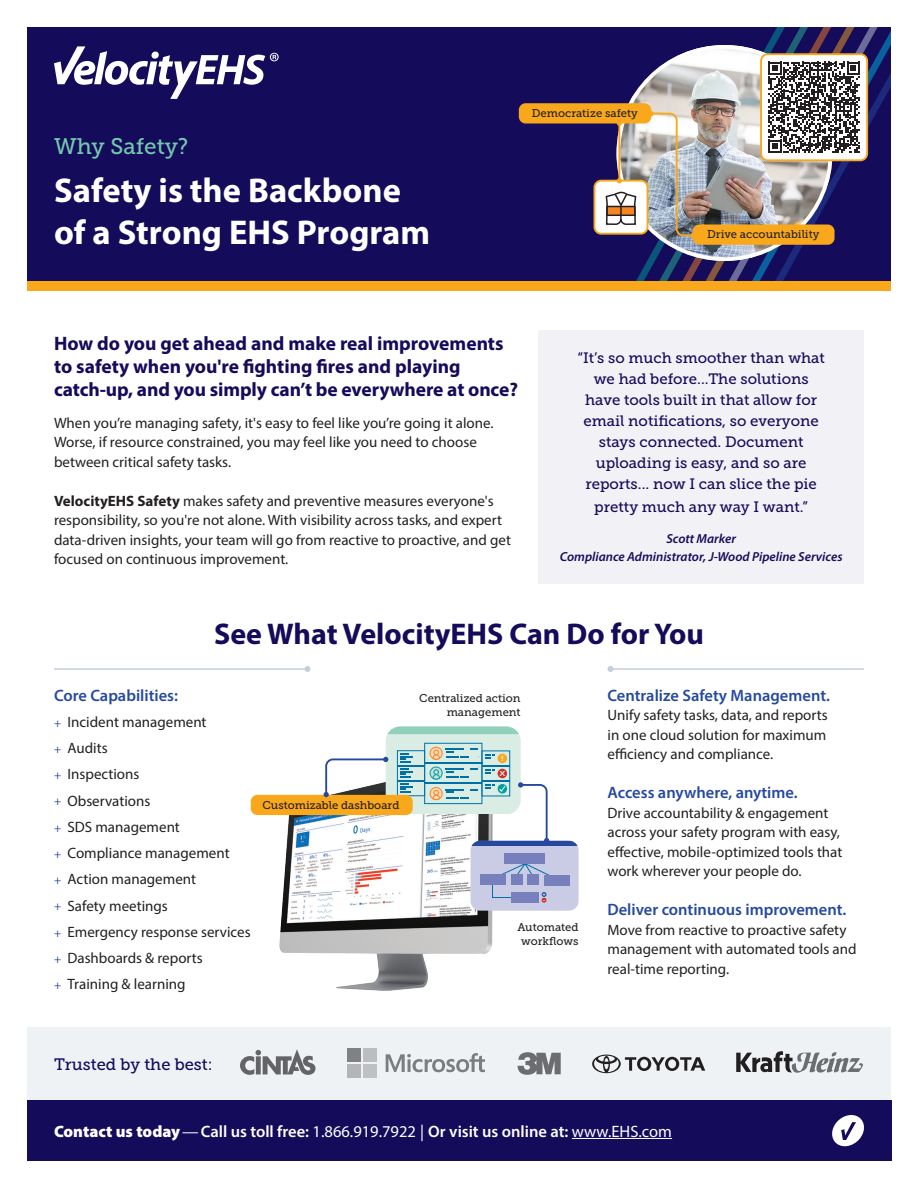
<style>
.page{position:relative;width:918px;height:1188px;background:#fff}
.page>*{position:absolute;margin:0;border:0;box-sizing:border-box;transform-origin:0 0}
.MASTHEAD__Title_23_Auto{font:700 34.5px/41.4px "Myriad Pro";color:#fff}
.BODY__Header_20_Auto_Text_Only__No_Masth{font:700 30px "Myriad Pro";color:#150b5b}
.MASTHEAD__Eyebrow_15_18{font:22.5px "Museo Slab 500";color:#73c8ac}
.BODY__Bold_Header_13_Auto{font:700 19.5px/23.4px "Myriad Pro";color:#150b5b}
.BODY___Subheader_11_11_Purple{font:600 16.5px "Myriad Pro";color:#26499f}
.FRONT_FOOTER__CTA{font:600 16.5px "Myriad Pro";color:#fff}
.CALLOUT__Header_11_15_Indigo{font:16.5px "Museo Slab 500";color:#150b5b}
.BODY____Text_10_13_5{font:15px/19.5px "Myriad Pro";color:#231f20}
.CALLOUT__Header_11_15_Indigo-2{font:15px/21px "Museo Slab 500";color:#150b5b;text-align:center}
.CALLOUT__Author_Type-Italic_10_13{font:italic 600 13.2px "Myriad Pro";color:#150b5b}
.LABELS__Graphic_Descriptions_7_5_Auto{font:11.25px/13.5px "Museo Slab 500";color:#231f20;text-align:right}
.t1{font:500 8.4px/15.3px "Baloo Bhai 2";color:#eef8f4;scale:1.19 1}
.t2{font:700 5.55px/5.6px "Myriad Pro";color:#fff}
.s1{font-weight:700}
.s2{font-size:12px;color:#26499f}
.s3{font-weight:900}
.s4{font-weight:400}
</style>
<div class="page">
<div style="left:27px;top:27px;width:864px;height:264px;background:#150b5b"></div>
<svg style="left:54px;top:46px;width:225px;height:53px"></svg>
<div style="left:27px;top:282px;width:864px;height:9px;background:#f9a71b"></div>
<div style="left:519px;top:103px;width:132px;height:20px;background:#f9a71b;border-radius:7px"></div>
<div style="left:594px;top:181px;width:54px;height:53px;background:#fff;border-radius:7px"></div>
<div style="left:594px;top:180px;width:54px;height:55px;border:2px solid #f9a71b;border-radius:7px"></div>
<div style="left:538px;top:330px;width:326px;height:254px;background:#f2f1f6"></div>
<div style="left:28px;top:1100px;width:864px;height:61px;background:#150b5b"></div>
<svg style="left:832px;top:1115px;width:32px;height:31px"></svg>
<hr style="left:572px;top:1138px;width:100px;height:1px;background:#fff">
<img style="left:270px;top:749px;width:223px;height:242px">
<div style="left:386px;top:726px;width:135px;height:88px;background:#d9ede5;border-radius:14px"></div>
<svg style="left:387px;top:726px;width:132px;height:8px"></svg>
<div style="left:397px;top:750px;width:28px;height:46px;border:1px solid #0071a6"></div>
<div style="left:481px;top:750px;width:29px;height:46px;border:1px solid #0071a6"></div>
<div style="left:424px;top:743px;width:58px;height:61px;border:1px solid #0071a6"></div>
<hr style="left:425px;top:762px;width:58px;height:2px;background:#0071a6">
<hr style="left:424px;top:783px;width:58px;height:1px;background:#0071a6">
<svg style="left:397px;top:753px;width:28px;height:39px"></svg>
<div style="left:498px;top:754px;width:9px;height:9px;background:#f9a71b;border-radius:50%"></div>
<svg style="left:430px;top:747px;width:12px;height:12px"></svg>
<div style="left:430px;top:747px;width:12px;height:13px;border:1px solid #f58520;border-radius:50%"></div>
<svg style="left:433px;top:750px;width:7px;height:10px"></svg>
<svg style="left:446px;top:749px;width:31px;height:9px"></svg>
<svg style="left:485px;top:754px;width:10px;height:4px"></svg>
<div style="left:430px;top:767px;width:12px;height:12px;border:1px solid #00a09e;border-radius:50%"></div>
<svg style="left:433px;top:769px;width:7px;height:11px"></svg>
<svg style="left:430px;top:788px;width:12px;height:12px"></svg>
<div style="left:430px;top:787px;width:12px;height:13px;border:1px solid #f58520;border-radius:50%"></div>
<svg style="left:433px;top:790px;width:7px;height:10px"></svg>
<div style="left:471px;top:841px;width:108px;height:70px;background:#cacbe5;border-radius:10px"></div>
<div style="left:505px;top:853px;width:40px;height:11px;background:#787fbd"></div>
<div style="left:544px;top:875px;width:26px;height:10px;background:#787fbd"></div>
<div style="left:480px;top:875px;width:26px;height:10px;background:#787fbd"></div>
<svg style="left:492px;top:863px;width:59px;height:40px"></svg>
<div style="left:511px;top:892px;width:28px;height:11px;background:#787fbd"></div>
<div style="left:251px;top:795px;width:162px;height:20px;background:#f9a71b;border-radius:7px"></div>
<svg style="left:324px;top:757px;width:64px;height:40px"></svg>
<svg style="left:446px;top:765px;width:131px;height:81px"></svg>
<img style="left:605px;top:27px;width:286px;height:255px">
<hr style="left:54px;top:668px;width:254px;height:2px;background:#c5ceda">
<svg style="left:305px;top:666px;width:5px;height:6px"></svg>
<hr style="left:610px;top:668px;width:254px;height:2px;background:#c5ceda">
<svg style="left:608px;top:666px;width:5px;height:6px"></svg>
<div style="left:27px;top:1027px;width:864px;height:73px;background:#eef2f5"></div>
<svg style="left:240px;top:1049px;width:75px;height:26px"></svg>
<svg style="left:386px;top:1053px;width:99px;height:19px"></svg>
<div style="left:347px;top:1049px;width:14px;height:13px;background:#7f8184"></div>
<div style="left:363px;top:1049px;width:14px;height:13px;background:#bcbdc0"></div>
<div style="left:347px;top:1064px;width:14px;height:14px;background:#b4b5b8"></div>
<div style="left:363px;top:1064px;width:14px;height:14px;background:#bfc0c3"></div>
<svg style="left:518px;top:1052px;width:43px;height:23px"></svg>
<svg style="left:592px;top:1055px;width:113px;height:18px"></svg>
<svg style="left:736px;top:1051px;width:127px;height:22px"></svg>
<p class="MASTHEAD__Eyebrow_15_18" style="left:54px;top:134px;width:136px">Why Safety?</p>
<p class="MASTHEAD__Title_23_Auto" style="left:54px;top:169px;width:378px">Safety is the Backbone of a Strong EHS Program</p>
<p class="LABELS__Graphic_Descriptions_7_5_Auto" style="left:532px;top:106px;width:108px">Democratize safety</p>
<p class="LABELS__Graphic_Descriptions_7_5_Auto" style="left:707px;top:228px;width:114px">Drive accountability</p>
<p class="BODY__Bold_Header_13_Auto" style="left:54px;top:331px;width:466px">How do you get ahead and make real improvements to safety when you're fighting fires and playing catch-up, and you simply can’t be everywhere at once?</p>
<p class="BODY____Text_10_13_5" style="left:54px;top:412px;width:441px">When you’re managing safety, it's easy to feel like you’re going it alone.<br>Worse, if resource constrained, you may feel like you need to choose between critical safety tasks.</p>
<p class="BODY____Text_10_13_5" style="left:54px;top:490px;width:458px"><span class="s1">VelocityEHS Safety</span> makes safety and preventive measures everyone's responsibility, so you're not alone. With visibility across tasks, and expert data-driven insights, your team will go from reactive to proactive, and get focused on continuous improvement.</p>
<p class="CALLOUT__Header_11_15_Indigo-2" style="left:577px;top:348px;width:249px">“It’s so much smoother than what we had before...The solutions have tools built in that allow for email notifications, so everyone stays connected. Document uploading is easy, and so are reports... now I can slice the pie</p>
<p class="CALLOUT__Header_11_15_Indigo-2" style="left:594px;top:496px;width:215px">pretty much any way I want.”</p>
<p class="CALLOUT__Author_Type-Italic_10_13" style="left:666px;top:531px;width:71px">Scott Marker</p>
<p class="CALLOUT__Author_Type-Italic_10_13" style="left:560px;top:549px;width:284px">Compliance Administrator, J-Wood Pipeline Services</p>
<p class="BODY__Header_20_Auto_Text_Only__No_Masth" style="left:214px;top:614px;width:491px">See What VelocityEHS Can Do for You</p>
<p class="BODY___Subheader_11_11_Purple" style="left:54px;top:684px;width:126px">Core Capabilities:</p>
<p class="BODY____Text_10_13_5" style="left:54px;top:712px;width:154px"><span class="s2">+</span> Incident management</p>
<p class="BODY____Text_10_13_5" style="left:54px;top:738px;width:55px"><span class="s2">+</span> Audits</p>
<p class="BODY____Text_10_13_5" style="left:54px;top:764px;width:87px"><span class="s2">+</span> Inspections</p>
<p class="BODY____Text_10_13_5" style="left:54px;top:790px;width:98px"><span class="s2">+</span> Observations</p>
<p class="BODY____Text_10_13_5" style="left:54px;top:817px;width:127px"><span class="s2">+</span> SDS management</p>
<p class="BODY____Text_10_13_5" style="left:54px;top:843px;width:177px"><span class="s2">+</span> Compliance management</p>
<p class="BODY____Text_10_13_5" style="left:54px;top:869px;width:144px"><span class="s2">+</span> Action management</p>
<p class="BODY____Text_10_13_5" style="left:54px;top:895px;width:115px"><span class="s2">+</span> Safety meetings</p>
<p class="BODY____Text_10_13_5" style="left:54px;top:922px;width:198px"><span class="s2">+</span> Emergency response services</p>
<p class="BODY____Text_10_13_5" style="left:54px;top:948px;width:150px"><span class="s2">+</span> Dashboards &amp; reports</p>
<p class="BODY____Text_10_13_5" style="left:54px;top:974px;width:133px"><span class="s2">+</span> Training &amp; learning</p>
<p class="LABELS__Graphic_Descriptions_7_5_Auto" style="left:262px;top:798px;width:138px">Customizable dashboard</p>
<p class="LABELS__Graphic_Descriptions_7_5_Auto" style="left:419px;top:692px;width:103px">Centralized action management</p>
<p class="t1" style="left:499px;top:751px;width:7px">!<br>X</p>
<p class="t2" style="left:542px;top:891px;width:5px">+ -</p>
<p class="LABELS__Graphic_Descriptions_7_5_Auto" style="left:517px;top:921px;width:63px;text-align:center">Automated workflows</p>
<p class="CALLOUT__Header_11_15_Indigo" style="left:54px;top:1055px;width:160px">Trusted by the best:</p>
<p class="BODY___Subheader_11_11_Purple" style="left:608px;top:684px;width:224px">Centralize Safety Management.</p>
<p class="BODY____Text_10_13_5" style="left:608px;top:705px;width:222px;text-align:justify">Unify safety tasks, data, and reports in one cloud solution for maximum efficiency and compliance.</p>
<p class="BODY___Subheader_11_11_Purple" style="left:608px;top:782px;width:192px">Access anywhere, anytime.</p>
<p class="BODY____Text_10_13_5" style="left:608px;top:802px;width:236px">Drive accountability &amp; engagement across your safety program with easy, effective, mobile-optimized tools that work wherever your people do.</p>
<p class="BODY___Subheader_11_11_Purple" style="left:608px;top:899px;width:240px">Deliver continuous improvement.</p>
<p class="BODY____Text_10_13_5" style="left:608px;top:919px;width:250px">Move from reactive to proactive safety management with automated tools and real-time reporting.</p>
<p class="FRONT_FOOTER__CTA" style="left:54px;top:1121px;width:620px"><span class="s3">Contact us today</span><span class="s4">—</span>Call us toll free: <span class="s4">1.866.919.7922 |</span> Or visit us online at: <span class="s4">www.EHS.com</span></p>
</div>
